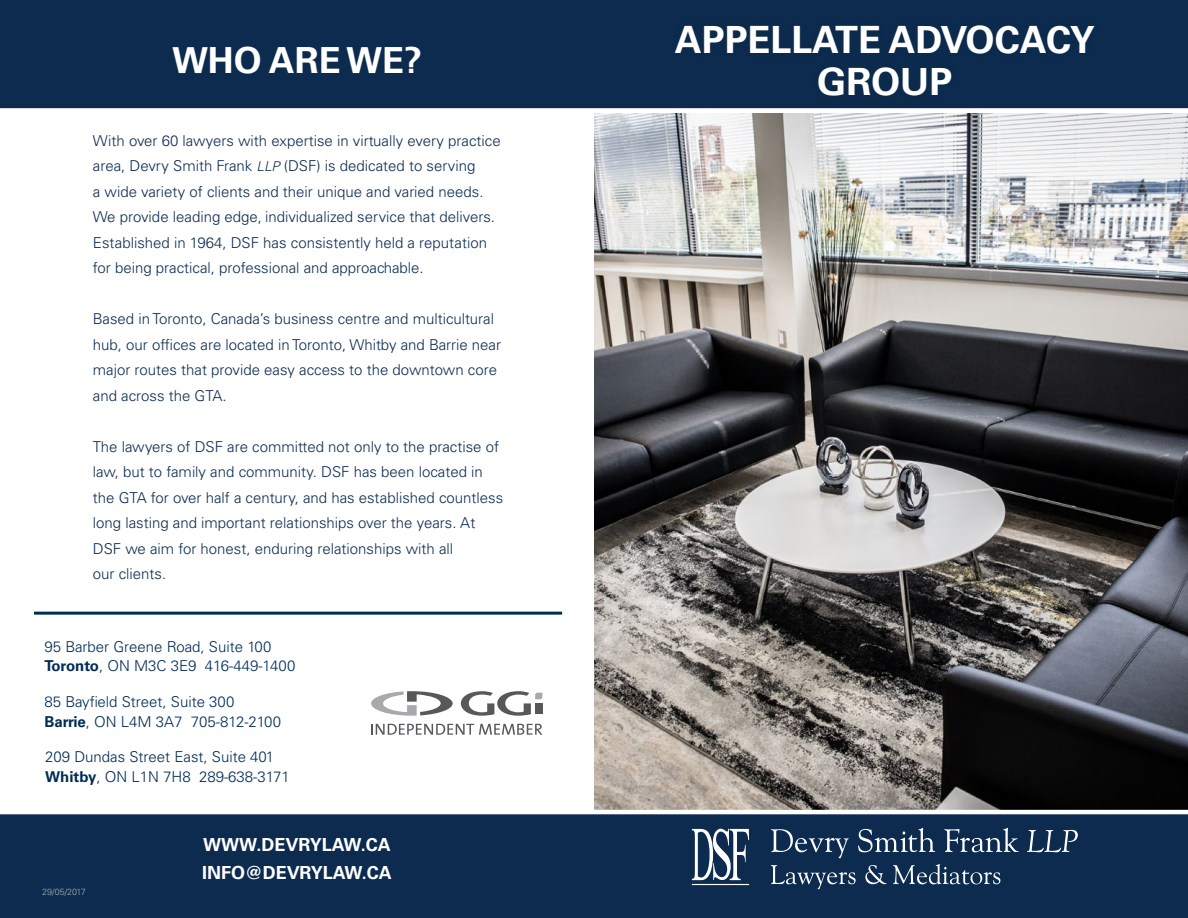
<style>
.page{position:relative;width:1188px;height:918px;background:#fff}
.page>*{position:absolute;margin:0;border:0;box-sizing:border-box;transform-origin:0 0}
.t1{font:700 37.5px "Univers LT Std";color:#fff}
.t2{font:700 35.85px "Univers LT Std";color:#fff}
.t3{font:700 18px "Univers LT Std";color:#fff}
.t4{font:300 15px/25.5px "Univers LT Std";color:#0d2d52}
.t5{font:300 15px "Univers LT Std";color:#002c55}
.t6{font:300 9px "Univers LT Std";color:#a7abaf}
.s1{font-style:italic;font-size:13.5px}
.s2{font-weight:700}
</style>
<div class="page">
<img style="left:594px;top:113px;width:594px;height:696px">
<div style="left:0;top:814px;width:1188px;height:104px;background:#0c2b4e"></div>
<div style="left:0;top:0;width:1188px;height:108px;background:#0c2b4e"></div>
<svg style="left:461px;top:691px;width:81px;height:25px"></svg>
<svg style="left:371px;top:691px;width:82px;height:25px"></svg>
<svg style="left:371px;top:724px;width:171px;height:11px"></svg>
<hr style="left:34px;top:612px;width:528px;height:3px;background:#002c55">
<svg style="left:692px;top:829px;width:57px;height:51px"></svg>
<hr style="left:692px;top:884px;width:57px;height:1px;background:#fff">
<svg style="left:771px;top:829px;width:78px;height:29px"></svg>
<svg style="left:858px;top:828px;width:77px;height:24px"></svg>
<svg style="left:944px;top:828px;width:75px;height:24px"></svg>
<svg style="left:1027px;top:830px;width:51px;height:22px"></svg>
<svg style="left:771px;top:865px;width:85px;height:24px"></svg>
<svg style="left:865px;top:865px;width:21px;height:19px"></svg>
<svg style="left:893px;top:864px;width:107px;height:20px"></svg>
<p class="t2" style="left:172px;top:40px;width:251px">WHO ARE WE?</p>
<p class="t4" style="left:93px;top:128px;width:409px">With over 60 lawyers with expertise in virtually every practice area, Devry Smith Frank <span class="s1">LLP</span> (DSF) is dedicated to serving<br>a wide variety of clients and their unique and varied needs.<br>We provide leading edge, individualized service that delivers.<br>Established in 1964, DSF has consistently held a reputation for being practical, professional and approachable.</p>
<p class="t4" style="left:93px;top:306px;width:410px">Based in Toronto, Canada’s business centre and multicultural hub, our offices are located in Toronto, Whitby and Barrie near major routes that provide easy access to the downtown core and across the GTA.</p>
<p class="t4" style="left:93px;top:434px;width:412px">The lawyers of DSF are committed not only to the practise of law, but to family and community. DSF has been located in the GTA for over half a century, and has established countless long lasting and important relationships over the years. At DSF we aim for honest, enduring relationships with all</p>
<p class="t4" style="left:93px;top:561px;width:75px">our clients.</p>
<p class="t5" style="left:45px;top:637px;width:229px">95 Barber Greene Road, Suite 100</p>
<p class="t5" style="left:45px;top:657px;width:252px"><span class="s2">Toronto</span>, ON M3C 3E9 416-449-1400</p>
<p class="t5" style="left:45px;top:693px;width:192px">85 Bayfield Street, Suite 300</p>
<p class="t5" style="left:45px;top:712px;width:238px"><span class="s2">Barrie</span>, ON L4M 3A7 705-812-2100</p>
<p class="t5" style="left:45px;top:748px;width:230px">209 Dundas Street East, Suite 401</p>
<p class="t5" style="left:45px;top:767px;width:246px"><span class="s2">Whitby</span>, ON L1N 7H8 289-638-3171</p>
<p class="t6" style="left:42px;top:887px;width:45px">29/05/2017</p>
<p class="t3" style="left:203px;top:834px;width:189px">WWW.DEVRYLAW.CA</p>
<p class="t3" style="left:202px;top:862px;width:191px">INFO@DEVRYLAW.CA</p>
<p class="t1" style="left:675px;top:18px;width:422px">APPELLATE ADVOCACY</p>
<p class="t1" style="left:817px;top:60px;width:137px">GROUP</p>
</div>
